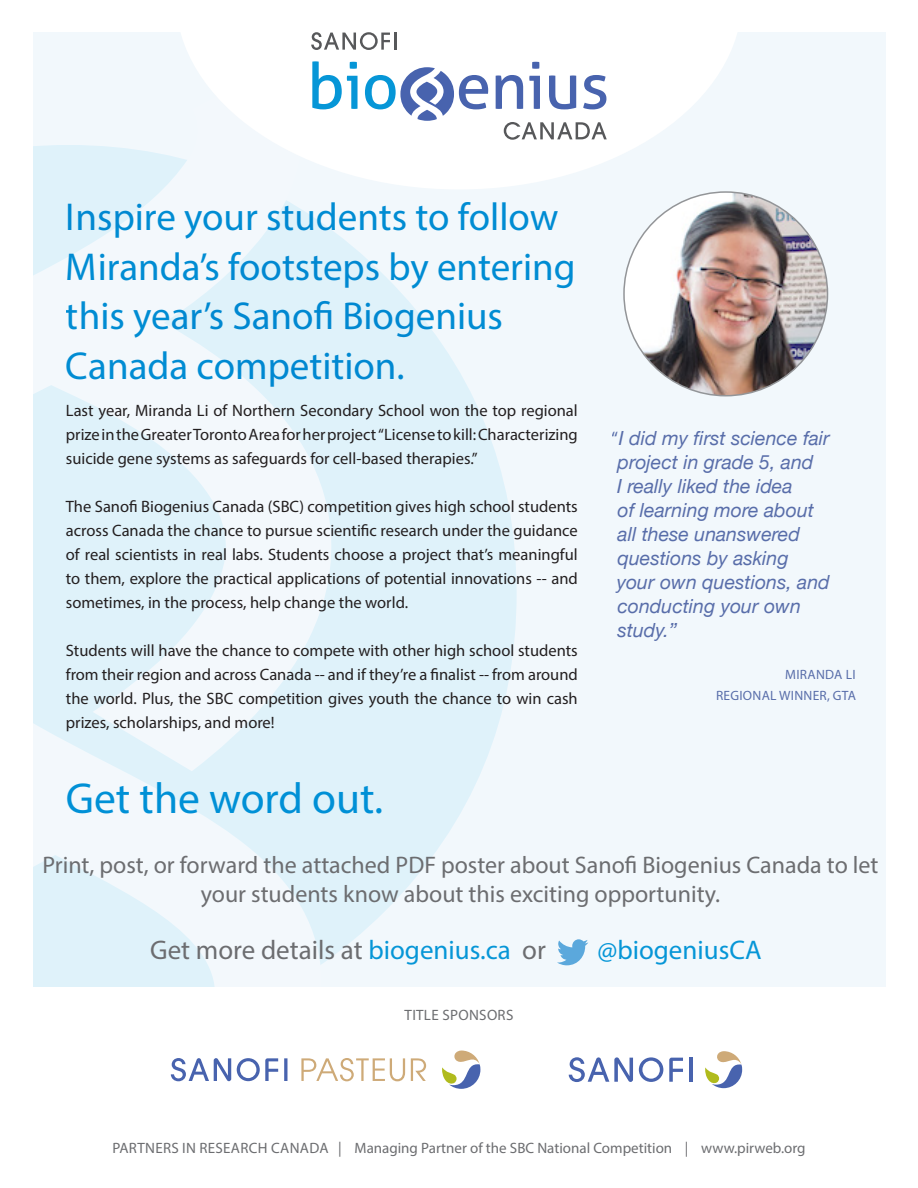
<style>
.page{position:relative;width:918px;height:1188px;background:#fff}
.page>*{position:absolute;margin:0;border:0;box-sizing:border-box;transform-origin:0 0}
.t1{font:43.5px "Myriad Pro";color:#0090d6}
.t2{font:39px/49.5px "Myriad Pro";color:#0090d6}
.t3{font:27px "Myriad Pro";color:#6c6d70}
.t4{font:27px "Myriad Pro";color:#0696d7}
.t5{font:24px/28.8px "Myriad Pro";color:#6c6d70;text-align:center}
.t6{font:italic 19.5px/24px "Helvetica Neue";color:#253f8e}
.t7{font:16.5px/24px "Myriad Pro";color:#231f20;text-align:justify}
.t8{font:15px "Myriad Pro";color:#6c6d70}
.t9{font:15px "Myriad Pro";letter-spacing:.02em;color:#6c6d70}
.t10{font:13.5px/21px "Myriad Pro";letter-spacing:.02em;color:#253f8e;text-align:right}
.s1{font-family:"Myriad Pro";font-style:normal}
.s2{color:#0696d7}
</style>
<div class="page">
<div style="left:32px;top:32px;width:854px;height:955px;background:#f2f8fc"></div>
<svg style="left:346px;top:241px;width:171px;height:705px;fill:#dff2fa"></svg>
<svg style="left:32px;top:60px;width:314px;height:927px;fill:#dff2fa"></svg>
<svg style="left:171px;top:1058px;width:116px;height:23px"></svg>
<svg style="left:442px;top:1051px;width:38px;height:38px"></svg>
<svg style="left:301px;top:1058px;width:104px;height:23px"></svg>
<svg style="left:411px;top:1058px;width:15px;height:23px"></svg>
<hr style="left:689px;top:1058px;width:4px;height:24px;background:#4863ae">
<svg style="left:639px;top:1057px;width:24px;height:25px"></svg>
<svg style="left:669px;top:1058px;width:14px;height:24px"></svg>
<svg style="left:569px;top:1057px;width:64px;height:25px"></svg>
<svg style="left:705px;top:1051px;width:37px;height:37px"></svg>
<svg style="left:176px;top:32px;width:561px;height:157px;fill:#fff"></svg>
<svg style="left:312px;top:61px;width:46px;height:48px"></svg>
<svg style="left:496px;top:75px;width:27px;height:34px"></svg>
<svg style="left:529px;top:62px;width:11px;height:47px"></svg>
<svg style="left:549px;top:75px;width:27px;height:34px"></svg>
<svg style="left:583px;top:75px;width:23px;height:34px"></svg>
<svg style="left:365px;top:67px;width:123px;height:54px"></svg>
<svg style="left:504px;top:122px;width:103px;height:18px"></svg>
<svg style="left:311px;top:32px;width:85px;height:18px"></svg>
<img style="left:624px;top:192px;width:204px;height:204px;border-radius:102px">
<svg style="left:557px;top:939px;width:31px;height:26px"></svg>
<h2 class="t2" style="left:66px;top:192px;width:511px">Inspire your students to follow<br>Miranda’s footsteps by entering this year’s Sanofi Biogenius<br>Canada competition.</h2>
<p class="t7" style="left:66px;top:398px;width:513px">Last year, Miranda Li of Northern Secondary School won the top regional prize in the Greater Toronto Area for her project “License to kill: Characterizing suicide gene systems as safeguards for cell-based therapies.”</p>
<p class="t7" style="left:66px;top:494px;width:513px">The Sanofi Biogenius Canada (SBC) competition gives high school students across Canada the chance to pursue scientific research under the guidance of real scientists in real labs. Students choose a project that’s meaningful to them, explore the practical applications of potential innovations -- and sometimes, in the process, help change the world.</p>
<p class="t7" style="left:66px;top:638px;width:513px">Students will have the chance to compete with other high school students from their region and across Canada -- and if they’re a finalist -- from around the world. Plus, the SBC competition gives youth the chance to win cash prizes, scholarships, and more!</p>
<p class="t1" style="left:66px;top:772px;width:319px">Get the word out.</p>
<p class="t6" style="left:612px;top:427px;width:219px"><span class="s1">“</span>I did my first science fair project in grade 5, and<br>I really liked the idea<br>of learning more about all these unanswered questions by asking<br>your own questions, and conducting your own study.”</p>
<p class="t10" style="left:716px;top:664px;width:142px">MIRANDA LI<br>REGIONAL WINNER, GTA</p>
<p class="t5" style="left:42px;top:851px;width:838px">Print, post, or forward the attached PDF poster about Sanofi Biogenius Canada to let your students know about this exciting opportunity.</p>
<p class="t3" style="left:150px;top:934px;width:397px">Get more details at <span class="s2">biogenius.ca</span> or</p>
<p class="t4" style="left:597px;top:934px;width:166px">@biogeniusCA</p>
<p class="t9" style="left:405px;top:1006px;width:110px">TITLE SPONSORS</p>
<p class="t8" style="left:112px;top:1139px;width:695px">PARTNERS IN RESEARCH CANADA | Managing Partner of the SBC National Competition | www.pirweb.org</p>
</div>
